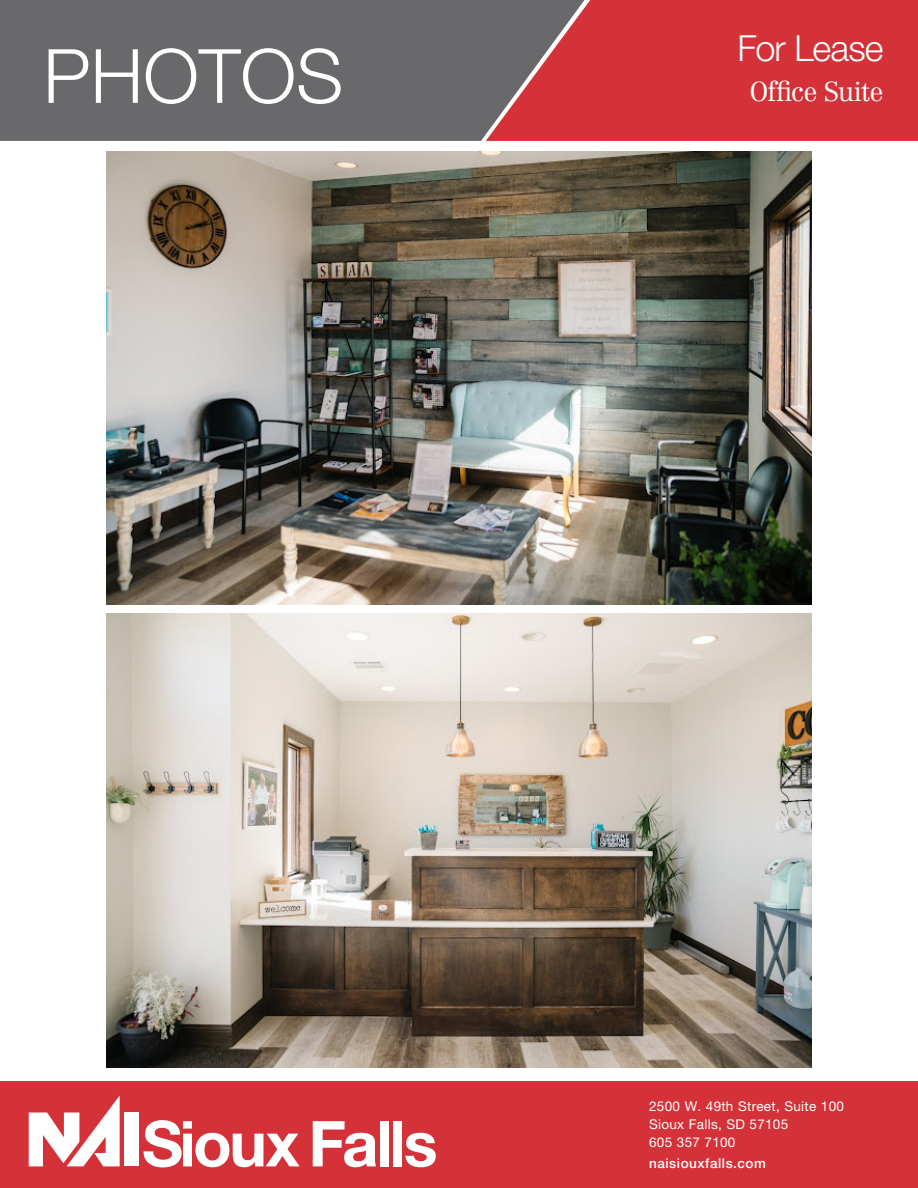
<style>
.page{position:relative;width:918px;height:1188px;background:#fff}
.page>*{position:absolute;margin:0;border:0;box-sizing:border-box;transform-origin:0 0}
.t1{font:300 75px "Helvetica Neue LT Std";color:#fff}
.t2{font:300 36px "Helvetica Neue LT Std";letter-spacing:-.025em;color:#fff}
.t3{font:300 27px "Centennial LT Std";letter-spacing:-.02em;color:#fff}
.t4{font:13.5px "Helvetica Neue LT Std";letter-spacing:.02em;color:#fff}
.t5{font:500 13.5px "Helvetica Neue LT Std";letter-spacing:.04em;color:#fff}
</style>
<div class="page">
<div style="left:0;top:0;width:486px;height:141px;background:#69696c"></div>
<svg style="left:486px;top:0;width:432px;height:141px;background:#c83a3f"></svg>
<div style="left:0;top:1081px;width:918px;height:107px;background:#d43238"></div>
<div style="left:124px;top:1113px;width:15px;height:53px;background:#fff"></div>
<svg style="left:29px;top:1096px;width:91px;height:70px"></svg>
<svg style="left:143px;top:1120px;width:157px;height:47px"></svg>
<svg style="left:313px;top:1121px;width:63px;height:46px"></svg>
<div style="left:380px;top:1121px;width:9px;height:45px;background:#fff"></div>
<div style="left:393px;top:1121px;width:9px;height:45px;background:#fff"></div>
<svg style="left:405px;top:1133px;width:31px;height:34px"></svg>
<img style="left:107px;top:151px;width:704px;height:454px">
<img style="left:107px;top:614px;width:704px;height:453px">
<p class="t1" style="left:43px;top:30px;width:302px">PHOTOS</p>
<p class="t2" style="left:737px;top:27px;width:148px">For Lease</p>
<p class="t3" style="left:750px;top:75px;width:135px">Office Suite</p>
<p class="t4" style="left:649px;top:1098px;width:196px">2500 W. 49th Street, Suite 100</p>
<p class="t4" style="left:649px;top:1116px;width:141px">Sioux Falls, SD 57105</p>
<p class="t4" style="left:649px;top:1134px;width:88px">605 357 7100</p>
<p class="t5" style="left:649px;top:1156px;width:118px">naisiouxfalls.com</p>
</div>
